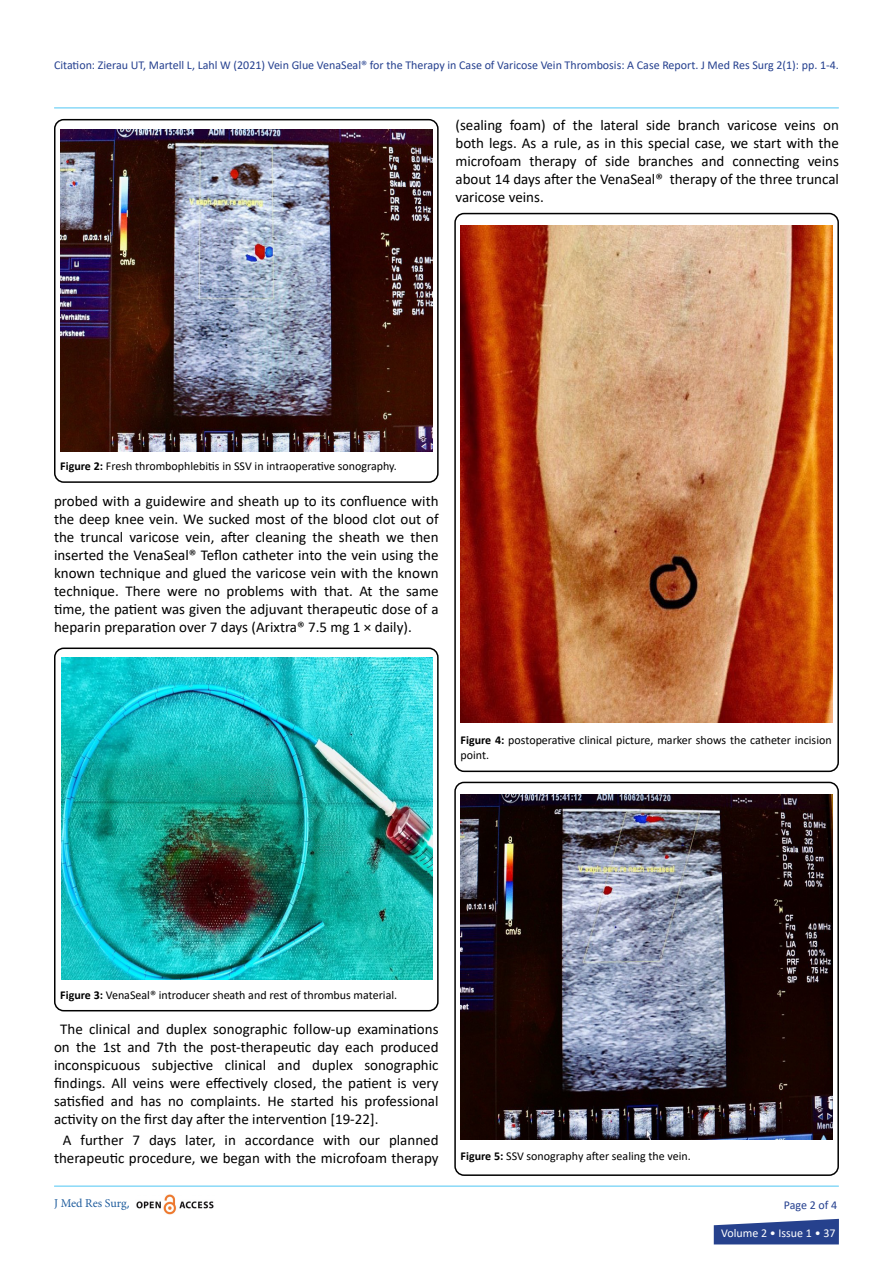
<style>
.page{position:relative;width:893px;height:1263px;background:#fff}
.page>*{position:absolute;margin:0;border:0;box-sizing:border-box;transform-origin:0 0}
.t1{font:15px/18px "Calibri";color:#000;text-align:justify}
.t2{font:12px/14.4px "Calibri";color:#000}
.t3{font:12px "Calibri";color:#25408f}
.t4{font:12px "Calibri";color:#fff}
.t5{font:12px "Minion Pro";color:#215e9e}
.s1{font-weight:700}
.s2{font-family:"Calibri"}
</style>
<div class="page">
<svg style="left:714px;top:1219px;width:125px;height:25px;background:#40589a"></svg>
<hr style="left:54px;top:107px;width:785px;height:1px;background:#00aeef">
<hr style="left:54px;top:1186px;width:785px;height:1px;background:#00aeef">
<img style="left:136px;top:1194px;width:78px;height:21px">
<img style="left:60px;top:129px;width:372px;height:322px">
<img style="left:461px;top:225px;width:371px;height:498px">
<img style="left:461px;top:794px;width:372px;height:346px">
<img style="left:61px;top:658px;width:372px;height:322px">
<div style="left:54px;top:119px;width:385px;height:364px;border:2px solid #000;border-radius:9px"></div>
<div style="left:454px;top:213px;width:385px;height:559px;border:2px solid #000;border-radius:9px"></div>
<div style="left:454px;top:782px;width:385px;height:394px;border:2px solid #000;border-radius:9px"></div>
<div style="left:54px;top:647px;width:385px;height:364px;border:2px solid #000;border-radius:9px"></div>
<p class="t3" style="left:54px;top:57px;width:786px">Citation: Zierau UT, Martell L, Lahl W (2021) Vein Glue VenaSeal® for the Therapy in Case of Varicose Vein Thrombosis: A Case Report. J Med Res Surg 2(1): pp. 1-4.</p>
<p class="t1" style="left:455px;top:116px;width:385px">(sealing foam) of the lateral side branch varicose veins on both legs. As a rule, as in this special case, we start with the microfoam therapy of side branches and connecting veins about 14 days after the VenaSeal® therapy of the three truncal varicose veins.</p>
<p class="t2" style="left:60px;top:459px;width:338px"><span class="s1">Figure 2:</span> Fresh thrombophlebitis in SSV in intraoperative sonography.</p>
<p class="t1" style="left:54px;top:491px;width:386px">probed with a guidewire and sheath up to its confluence with the deep knee vein. We sucked most of the blood clot out of the truncal varicose vein, after cleaning the sheath we then inserted the VenaSeal® Teflon catheter into the vein using the known technique and glued the varicose vein with the known technique. There were no problems with that. At the same time, the patient was given the adjuvant therapeutic dose of a heparin preparation over 7 days (Arixtra® 7.5 mg 1 × daily).</p>
<p class="t2" style="left:461px;top:733px;width:373px"><span class="s1">Figure 4:</span> postoperative clinical picture, marker shows the catheter incision point.</p>
<p class="t2" style="left:60px;top:987px;width:338px"><span class="s1">Figure 3:</span> VenaSeal® introducer sheath and rest of thrombus material.</p>
<p class="t1" style="left:54px;top:1020px;width:386px;text-indent:6px">The clinical and duplex sonographic follow-up examinations on the 1st and 7th the post-therapeutic day each produced inconspicuous subjective clinical and duplex sonographic findings. All veins were effectively closed, the patient is very satisfied and has no complaints. He started his professional activity on the first day after the intervention [19-22].</p>
<p class="t1" style="left:54px;top:1131px;width:386px;text-align:center">A further 7 days later, in accordance with our planned therapeutic procedure, we began with the microfoam therapy</p>
<p class="t5" style="left:54px;top:1195px;width:77px">J Med Res Surg<span class="s2">,</span></p>
<p class="t2" style="left:461px;top:1148px;width:232px"><span class="s1">Figure 5:</span> SSV sonography after sealing the vein.</p>
<p class="t3" style="left:784px;top:1196px;width:55px">Page 2 of 4</p>
<p class="t4" style="left:721px;top:1225px;width:116px">Volume 2 • Issue 1 • 37</p>
</div>
